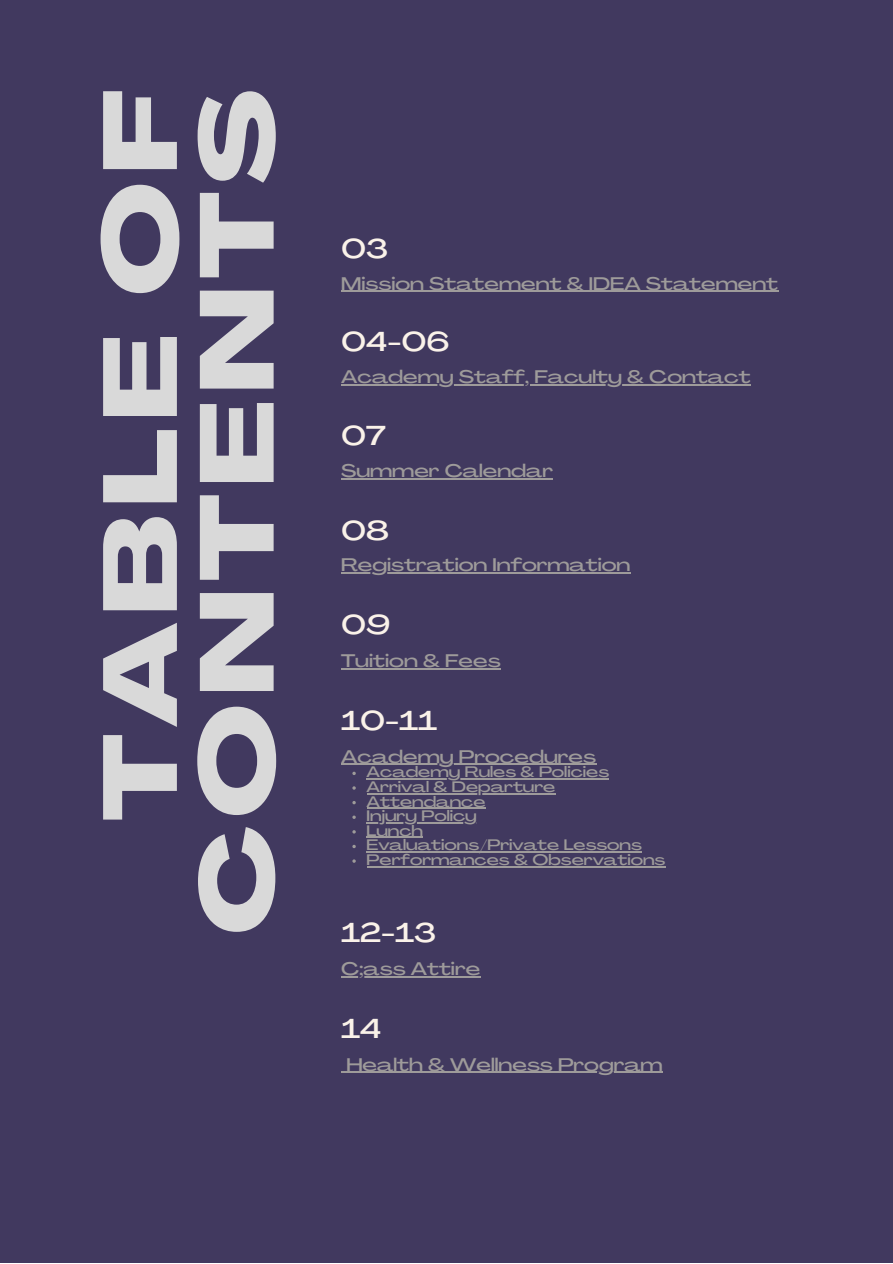
<style>
.page{position:relative;width:893px;height:1264px;background:#fff}
.page>*{position:absolute;margin:0;border:0;box-sizing:border-box;transform-origin:0 0}
.t1{font:800 102.9px/96.6px "Agrandir Grand";letter-spacing:.07em;color:#d9d9d9;text-align:right}
.t2{font:500 27px "Agrandir Grand";color:#faf2e9}
.t3{font:500 18px "Agrandir Grand";color:#9e9b9a}
.t4{font:500 15px "Agrandir Grand";color:#9e9b9a}
</style>
<div class="page">
<div style="left:0;top:0;width:892px;height:1262px;background:#41395f"></div>
<hr style="left:341px;top:291px;width:437px;height:1px;background:#9e9b9a">
<hr style="left:341px;top:384px;width:409px;height:2px;background:#9e9b9a">
<hr style="left:341px;top:572px;width:289px;height:1px;background:#9e9b9a">
<hr style="left:341px;top:668px;width:159px;height:1px;background:#9e9b9a">
<hr style="left:341px;top:478px;width:212px;height:1px;background:#9e9b9a">
<svg style="left:352px;top:771px;width:4px;height:4px"></svg>
<hr style="left:366px;top:778px;width:243px;height:1px;background:#9e9b9a">
<hr style="left:366px;top:793px;width:189px;height:1px;background:#9e9b9a">
<svg style="left:352px;top:801px;width:4px;height:3px"></svg>
<hr style="left:366px;top:807px;width:119px;height:1px;background:#9e9b9a">
<svg style="left:352px;top:815px;width:4px;height:4px"></svg>
<hr style="left:366px;top:822px;width:111px;height:1px;background:#9e9b9a">
<hr style="left:366px;top:837px;width:57px;height:1px;background:#9e9b9a">
<svg style="left:352px;top:844px;width:4px;height:4px"></svg>
<hr style="left:366px;top:851px;width:276px;height:1px;background:#9e9b9a">
<hr style="left:366px;top:866px;width:299px;height:1px;background:#9e9b9a">
<hr style="left:341px;top:763px;width:255px;height:2px;background:#9e9b9a">
<hr style="left:341px;top:976px;width:139px;height:1px;background:#9e9b9a">
<hr style="left:346px;top:1071px;width:316px;height:1px;background:#9e9b9a">
<p class="t1" style="left:103px;top:935px;width:847px;rotate:-90deg">TABLE OF<br>CONTENTS</p>
<p class="t2" style="left:341px;top:237px;width:49px">03</p>
<p class="t3" style="left:341px;top:276px;width:438px">Mission Statement &amp; IDEA Statement</p>
<p class="t2" style="left:341px;top:331px;width:110px">04-06</p>
<p class="t3" style="left:341px;top:370px;width:411px">Academy Staff, Faculty &amp; Contact</p>
<p class="t2" style="left:341px;top:425px;width:46px">07</p>
<p class="t3" style="left:341px;top:464px;width:213px">Summer Calendar</p>
<p class="t2" style="left:341px;top:520px;width:49px">08</p>
<p class="t3" style="left:341px;top:558px;width:291px">Registration Information</p>
<p class="t2" style="left:341px;top:614px;width:51px">09</p>
<p class="t3" style="left:341px;top:653px;width:161px">Tuition &amp; Fees</p>
<p class="t2" style="left:341px;top:709px;width:98px">10-11</p>
<p class="t4" style="left:366px;top:766px;width:244px">Academy Rules &amp; Policies</p>
<p class="t4" style="left:366px;top:780px;width:190px">Arrival &amp; Departure</p>
<p class="t4" style="left:366px;top:795px;width:120px">Attendance</p>
<p class="t4" style="left:366px;top:810px;width:112px">Injury Policy</p>
<p class="t4" style="left:366px;top:824px;width:58px">Lunch</p>
<p class="t4" style="left:366px;top:839px;width:277px">Evaluations/Private Lessons</p>
<p class="t4" style="left:366px;top:853px;width:300px">Performances &amp; Observations</p>
<p class="t3" style="left:341px;top:749px;width:256px">Academy Procedures</p>
<p class="t2" style="left:341px;top:922px;width:96px">12-13</p>
<p class="t3" style="left:341px;top:961px;width:141px">C;ass Attire</p>
<p class="t2" style="left:341px;top:1017px;width:42px">14</p>
<p class="t3" style="left:346px;top:1057px;width:318px">Health &amp; Wellness Program</p>
</div>
